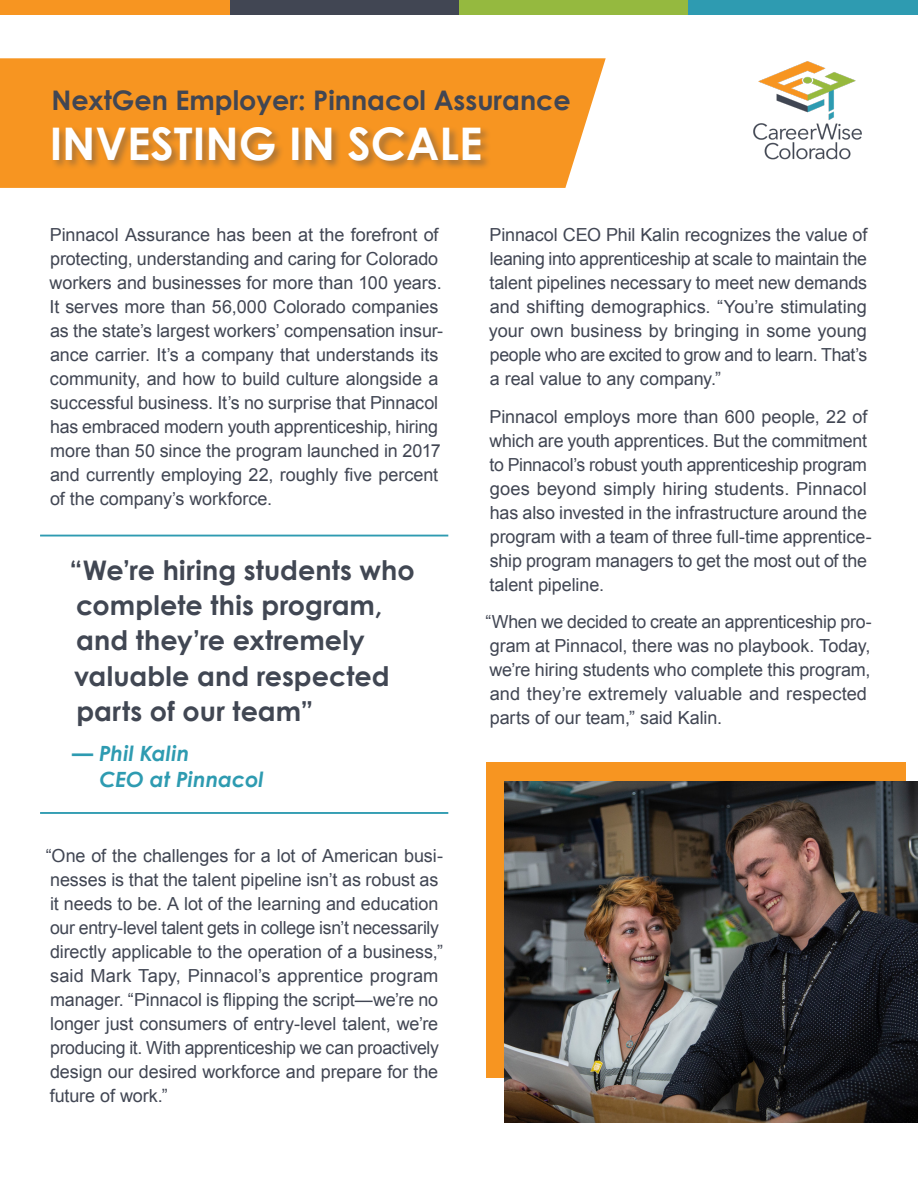
<style>
.page{position:relative;width:918px;height:1188px;background:#fff}
.page>*{position:absolute;margin:0;border:0;box-sizing:border-box;transform-origin:0 0}
.t1{font:700 45px "Century Gothic";color:#fff}
.t2{font:700 27px/35.4px "Century Gothic";letter-spacing:.005em;color:#414753}
.t3{font:700 27px "Century Gothic";color:#414653}
.t4{font:italic 700 21px/25.2px "Century Gothic";color:#2e9bb1}
.t5{font:18px/24px "Arial";letter-spacing:-.005em;color:#414653}
</style>
<div class="page">
<div style="left:487px;top:762px;width:419px;height:315px;background:#f79521"></div>
<img style="left:505px;top:781px;width:413px;height:341px">
<div style="left:0;top:58px;width:606px;height:130px;background:#f79521"></div>
<div style="left:0;top:0;width:230px;height:15px;background:#f79521"></div>
<div style="left:230px;top:0;width:230px;height:15px;background:#414653"></div>
<div style="left:459px;top:0;width:230px;height:15px;background:#95b93f"></div>
<div style="left:688px;top:0;width:230px;height:15px;background:#2e9bb1"></div>
<div style="left:52px;top:126px;width:439px;height:45px;background:#414653;opacity:.41"></div>
<hr style="left:40px;top:535px;width:408px;height:1px;background:#2e9bb1">
<hr style="left:40px;top:812px;width:408px;height:2px;background:#2e9bb1">
<img style="left:753px;top:61px;width:108px;height:99px">
<p class="t3" style="left:51px;top:79px;width:521px">NextGen Employer: Pinnacol Assurance</p>
<p class="t1" style="left:50px;top:109px;width:434px">INVESTING IN SCALE</p>
<p class="t5" style="left:50px;top:223px;width:395px">Pinnacol Assurance has been at the forefront of protecting, understanding and caring for Colorado workers and businesses for more than 100 years.<br>It serves more than 56,000 Colorado companies as the state’s largest workers’ compensation insur&shy;ance carrier. It’s a company that understands its community, and how to build culture alongside a successful business. It’s no surprise that Pinnacol has embraced modern youth apprenticeship, hiring more than 50 since the program launched in 2017 and currently employing 22, roughly five percent of the company’s workforce.</p>
<p class="t2" style="left:69px;top:551px;width:347px">“We’re hiring students who complete this program, and they’re extremely valuable and respected parts of our team”</p>
<p class="t4" style="left:100px;top:740px;width:166px;text-indent:-27px">— Phil Kalin<br>CEO at Pinnacol</p>
<p class="t5" style="left:46px;top:843px;width:399px">“One of the challenges for a lot of American busi&shy;nesses is that the talent pipeline isn’t as robust as it needs to be. A lot of the learning and education our entry-level talent gets in college isn’t necessarily directly applicable to the operation of a business,” said Mark Tapy, Pinnacol’s apprentice program manager. “Pinnacol is flipping the script—we’re no longer just consumers of entry-level talent, we’re producing it. With apprenticeship we can proactively design our desired workforce and prepare for the future of work.”</p>
<p class="t5" style="left:489px;top:223px;width:380px;text-align:justify">Pinnacol CEO Phil Kalin recognizes the value of leaning into apprenticeship at scale to maintain the talent pipelines necessary to meet new demands and shifting demographics. “You’re stimulating your own business by bringing in some young people who are excited to grow and to learn. That’s a real value to any company.”</p>
<p class="t5" style="left:489px;top:404px;width:384px">Pinnacol employs more than 600 people, 22 of which are youth apprentices. But the commitment to Pinnacol’s robust youth apprenticeship program goes beyond simply hiring students. Pinnacol has also invested in the infrastructure around the program with a team of three full-time apprentice&shy;ship program managers to get the most out of the talent pipeline.</p>
<p class="t5" style="left:485px;top:610px;width:388px">“When we decided to create an apprenticeship pro&shy;gram at Pinnacol, there was no playbook. Today, we’re hiring students who complete this program, and they’re extremely valuable and respected parts of our team,” said Kalin.</p>
</div>
